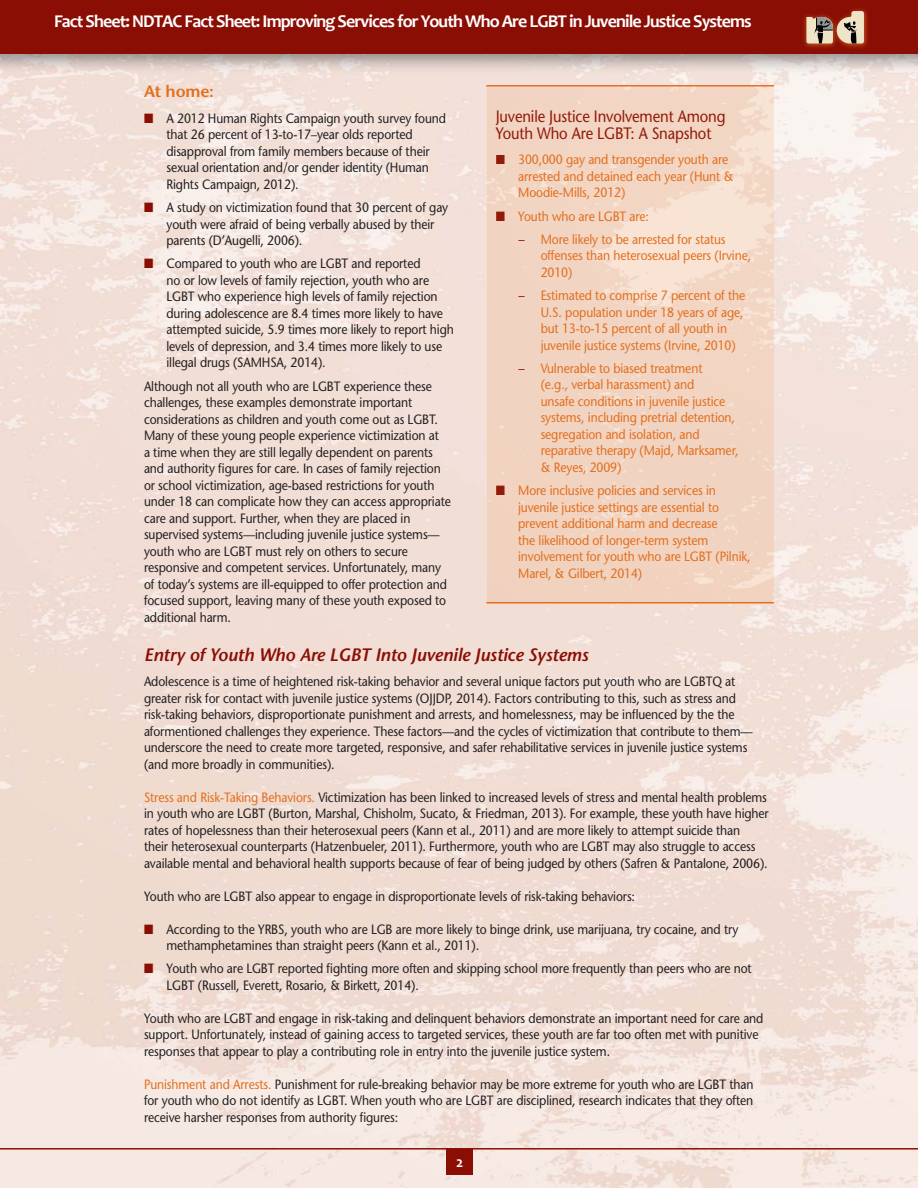
<style>
.page{position:relative;width:918px;height:1188px;background:#fff}
.page>*{position:absolute;margin:0;border:0;box-sizing:border-box;transform-origin:0 0}
.t1{font:700 18px "Candara";letter-spacing:-.05em;color:#fff}
.t2{font:italic 600 18px "Stone Sans";letter-spacing:-.01em;color:#8b0e04}
.t3{font:16.5px/16.5px "Stone Sans";letter-spacing:-.01em;color:#931a08;scale:.9 1}
.t4{font:600 16.5px "Stone Sans";letter-spacing:-.01em;color:#e36f1e}
.t5{font:16.5px "Stone Sans";color:#8b0e04;scale:.9 1}
.t6{font:700 15px "Candara";color:#fff}
.t7{font:13.5px/16.5px "Stone Sans";letter-spacing:-.01em;color:#231f20;scale:.9 1}
.t8{font:13.5px/16.5px "Stone Sans";letter-spacing:-.01em;color:#e36f1e;scale:.9 1}
.s1{color:#8b0e04}
.s2{color:#931a08}
.s3{color:#e36f1e}
</style>
<div class="page">
<img style="left:0;top:54px;width:918px;height:1134px">
<div style="left:0;top:0;width:918px;height:54px;background:#8b0e04"></div>
<img style="left:804px;top:9px;width:64px;height:39px">
<svg style="left:806px;top:11px;width:58px;height:32px"></svg>
<hr style="left:0;top:1148px;width:918px;height:2px;background:#8b0e04">
<div style="left:446px;top:1148px;width:27px;height:27px;background:#8b0e04"></div>
<img style="left:486px;top:87px;width:288px;height:515px">
<div style="left:496px;top:110px;width:254px;height:17px;background:#f2d5c3"></div>
<div style="left:496px;top:127px;width:215px;height:16px;background:#f2d5c3"></div>
<svg style="left:496px;top:155px;width:9px;height:9px"></svg>
<div style="left:519px;top:154px;width:209px;height:14px;background:#f2d5c3"></div>
<img style="left:519px;top:171px;width:215px;height:13px">
<img style="left:519px;top:187px;width:106px;height:13px">
<svg style="left:496px;top:211px;width:9px;height:10px"></svg>
<img style="left:518px;top:211px;width:130px;height:10px">
<img style="left:542px;top:234px;width:184px;height:13px">
<img style="left:541px;top:250px;width:210px;height:14px">
<img style="left:541px;top:267px;width:31px;height:13px">
<img style="left:542px;top:290px;width:203px;height:14px">
<div style="left:542px;top:307px;width:202px;height:13px;background:#f2d5c3"></div>
<div style="left:542px;top:323px;width:185px;height:14px;background:#f1d4c2"></div>
<div style="left:541px;top:340px;width:194px;height:13px;background:#f1d4c2"></div>
<div style="left:541px;top:363px;width:162px;height:10px;background:#f1d4c2"></div>
<div style="left:541px;top:379px;width:153px;height:14px;background:#f1d3c1"></div>
<div style="left:542px;top:396px;width:183px;height:13px;background:#f1d3c1"></div>
<div style="left:541px;top:412px;width:194px;height:14px;background:#f1d3c1"></div>
<div style="left:541px;top:429px;width:159px;height:13px;background:#f1d3c1"></div>
<div style="left:542px;top:445px;width:197px;height:14px;background:#f1d3c1"></div>
<img style="left:542px;top:462px;width:79px;height:13px">
<svg style="left:496px;top:486px;width:9px;height:9px"></svg>
<div style="left:519px;top:485px;width:197px;height:14px;background:#f1d3c1"></div>
<div style="left:518px;top:502px;width:201px;height:13px;background:#f1d3c1"></div>
<div style="left:519px;top:518px;width:199px;height:14px;background:#f1d3c0"></div>
<div style="left:518px;top:535px;width:190px;height:13px;background:#f1d3c0"></div>
<div style="left:519px;top:551px;width:232px;height:14px;background:#f1d3c0"></div>
<img style="left:519px;top:568px;width:123px;height:12px">
<hr style="left:486px;top:602px;width:288px;height:1px;background:#e36f1e">
<hr style="left:486px;top:85px;width:288px;height:2px;background:#e36f1e">
<h1 class="t1" style="left:54px;top:14px;width:699px">Fact Sheet: NDTAC Fact Sheet: Improving Services for Youth Who Are LGBT in Juvenile Justice Systems</h1>
<p class="t4" style="left:144px;top:85px;width:72px">At home:</p>
<p class="t7" style="left:167px;top:111px;width:312px;text-indent:-23px"><span class="s1">■</span> A 2012 Human Rights Campaign youth survey found that 26 percent of 13-to-17–year olds reported disapproval from family members because of their sexual orientation and/or gender identity (Human Rights Campaign, 2012).</p>
<p class="t7" style="left:167px;top:201px;width:315px;text-indent:-23px"><span class="s1">■</span> A study on victimization found that 30 percent of gay youth were afraid of being verbally abused by their parents (D’Augelli, 2006).</p>
<p class="t7" style="left:167px;top:257px;width:321px;text-indent:-23px"><span class="s1">■</span> Compared to youth who are LGBT and reported<br>no or low levels of family rejection, youth who are LGBT who experience high levels of family rejection during adolescence are 8.4 times more likely to have attempted suicide, 5.9 times more likely to report high levels of depression, and 3.4 times more likely to use illegal drugs (SAMHSA, 2014).</p>
<p class="t7" style="left:144px;top:379px;width:343px">Although not all youth who are LGBT experience these challenges, these examples demonstrate important considerations as children and youth come out as LGBT.<br>Many of these young people experience victimization at<br>a time when they are still legally dependent on parents and authority figures for care. In cases of family rejection or school victimization, age-based restrictions for youth under 18 can complicate how they can access appropriate care and support. Further, when they are placed in supervised systems—including juvenile justice systems— youth who are LGBT must rely on others to secure responsive and competent services. Unfortunately, many of today’s systems are ill-equipped to offer protection and focused support, leaving many of these youth exposed to additional harm.</p>
<p class="t3" style="left:496px;top:110px;width:257px">Juvenile Justice Involvement Among<br>Youth Who Are LGBT: A Snapshot</p>
<p class="t8" style="left:518px;top:153px;width:241px;text-indent:-23px"><span class="s2">■</span> 300,000 gay and transgender youth are arrested and detained each year (Hunt &amp;<br>Moodie-Mills, 2012)</p>
<p class="t8" style="left:518px;top:206px;width:232px;line-height:23.2px;text-indent:-23px"><span class="s2">■</span> Youth who are LGBT are:<br><span class="s2">−</span> More likely to be arrested for status</p>
<p class="t8" style="left:541px;top:249px;width:235px">offenses than heterosexual peers (Irvine,<br>2010)</p>
<p class="t8" style="left:541px;top:289px;width:229px;text-indent:-23px"><span class="s2">−</span> Estimated to comprise 7 percent of the U.S. population under 18 years of age, but 13-to-15 percent of all youth in juvenile justice systems (Irvine, 2010)</p>
<p class="t8" style="left:541px;top:361px;width:221px;text-indent:-23px"><span class="s2">−</span> Vulnerable to biased treatment<br>(e.g., verbal harassment) and<br>unsafe conditions in juvenile justice systems, including pretrial detention, segregation and isolation, and reparative therapy (Majd, Marksamer, &amp; Reyes, 2009)</p>
<p class="t8" style="left:518px;top:484px;width:260px;text-indent:-23px"><span class="s2">■</span> More inclusive policies and services in juvenile justice settings are essential to prevent additional harm and decrease<br>the likelihood of longer-term system involvement for youth who are LGBT (Pilnik, Marel, &amp; Gilbert, 2014)</p>
<p class="t5" style="left:700px;top:110px;width:11px">o</p>
<p class="t8" style="left:572px;top:305px;width:9px">o</p>
<h1 class="t2" style="left:144px;top:647px;width:446px">Entry of Youth Who Are LGBT Into Juvenile Justice Systems</h1>
<p class="t7" style="left:144px;top:675px;width:678px">Adolescence is a time of heightened risk-taking behavior and several unique factors put youth who are LGBTQ at greater risk for contact with juvenile justice systems (OJJDP, 2014). Factors contributing to this, such as stress and risk-taking behaviors, disproportionate punishment and arrests, and homelessness, may be influenced by the the aformentioned challenges they experience. These factors—and the cycles of victimization that contribute to them— underscore the need to create more targeted, responsive, and safer rehabilitative services in juvenile justice systems (and more broadly in communities).</p>
<p class="t7" style="left:144px;top:790px;width:696px"><span class="s3">Stress and Risk-Taking Behaviors.</span> Victimization has been linked to increased levels of stress and mental health problems in youth who are LGBT (Burton, Marshal, Chisholm, Sucato, &amp; Friedman, 2013). For example, these youth have higher rates of hopelessness than their heterosexual peers (Kann et al., 2011) and are more likely to attempt suicide than<br>their heterosexual counterparts (Hatzenbueler, 2011). Furthermore, youth who are LGBT may also struggle to access available mental and behavioral health supports because of fear of being judged by others (Safren &amp; Pantalone, 2006).</p>
<p class="t7" style="left:144px;top:889px;width:547px">Youth who are LGBT also appear to engage in disproportionate levels of risk-taking behaviors:</p>
<p class="t7" style="left:167px;top:922px;width:637px;text-indent:-23px"><span class="s1">■</span> According to the YRBS, youth who are LGB are more likely to binge drink, use marijuana, try cocaine, and try methamphetamines than straight peers (Kann et al., 2011).</p>
<p class="t7" style="left:167px;top:962px;width:652px;text-indent:-23px"><span class="s1">■</span> Youth who are LGBT reported fighting more often and skipping school more frequently than peers who are not<br>LGBT (Russell, Everett, Rosario, &amp; Birkett, 2014).</p>
<p class="t7" style="left:144px;top:1011px;width:690px">Youth who are LGBT and engage in risk-taking and delinquent behaviors demonstrate an important need for care and support. Unfortunately, instead of gaining access to targeted services, these youth are far too often met with punitive responses that appear to play a contributing role in entry into the juvenile justice system.</p>
<p class="t7" style="left:144px;top:1077px;width:679px;text-align:justify"><span class="s3">Punishment and Arrests.</span> Punishment for rule-breaking behavior may be more extreme for youth who are LGBT than for youth who do not identify as LGBT. When youth who are LGBT are disciplined, research indicates that they often receive harsher responses from authority figures:</p>
<p class="t6" style="left:456px;top:1156px;width:9px">2</p>
</div>
